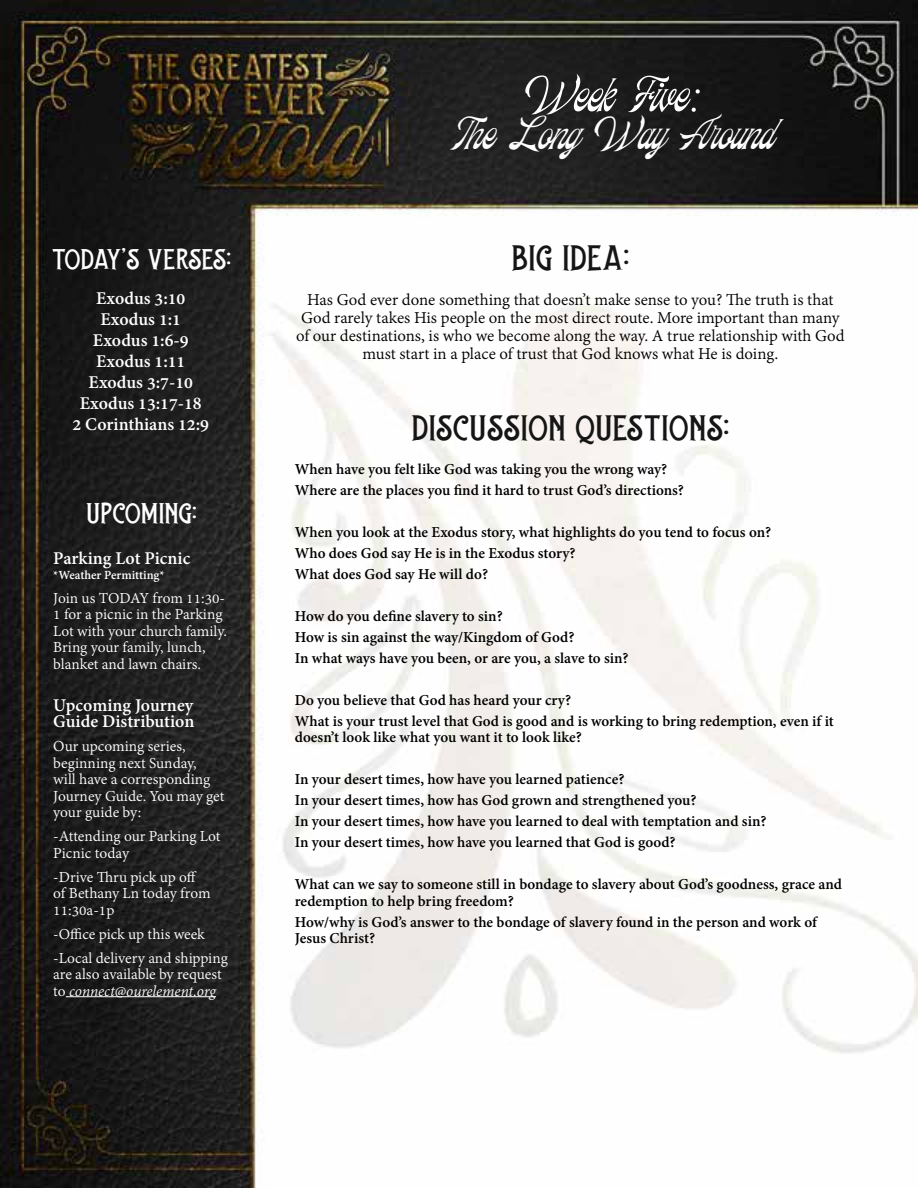
<style>
.page{position:relative;width:918px;height:1188px;background:#fff}
.page>*{position:absolute;margin:0;border:0;box-sizing:border-box;transform-origin:0 0}
.t1{font:51px "Frankest Script";color:#fff}
.t2{font:46.5px "Frankest Serif";color:#151515}
.t3{font:46.5px "Frankest Script";color:#fff}
.t4{font:37.5px "Frankest Serif";letter-spacing:-.035em;color:#fff}
.t5{font:37.5px "Frankest Serif";color:#fff}
.t6{font:700 19.5px/21px "Adobe Devanagari";color:#fff;text-align:center}
.t7{font:18px/18px "Adobe Devanagari";color:#000;text-align:center}
.t8{font:700 16.5px/21px "Adobe Devanagari";color:#000}
.t9{font:16.5px/16.5px "Adobe Devanagari";color:#fff}
.t10{font:700 13.5px "Adobe Devanagari";color:#fff}
.s1{font-style:italic}
</style>
<div class="page">
<img style="left:0;top:0;width:918px;height:1188px">
<hr style="left:66px;top:996px;width:150px;height:1px;background:#fff">
<h3 class="t4" style="left:52px;top:245px;width:181px">TODAY’S VERSES:</h3>
<p class="t6" style="left:73px;top:290px;width:138px">Exodus 3:10<br>Exodus 1:1<br>Exodus 1:6-9<br>Exodus 1:11<br>Exodus 3:7-10<br>Exodus 13:17-18<br>2 Corinthians 12:9</p>
<h3 class="t5" style="left:86px;top:499px;width:112px">UPCOMING:</h3>
<p class="t6" style="left:53px;top:550px;width:138px">Parking Lot Picnic</p>
<p class="t10" style="left:53px;top:567px;width:113px">*Weather Permitting*</p>
<p class="t9" style="left:53px;top:591px;width:175px">Join us TODAY from 11:30-<br>1 for a picnic in the Parking<br>Lot with your church family.<br>Bring your family, lunch, blanket and lawn chairs.</p>
<p class="t6" style="left:53px;top:699px;width:143px;line-height:16.5px;text-align:left">Upcoming Journey<br>Guide Distribution</p>
<p class="t9" style="left:53px;top:740px;width:173px">Our upcoming series, beginning next Sunday,<br>will have a corresponding<br>Journey Guide. You may get your guide by:</p>
<p class="t9" style="left:53px;top:830px;width:169px">-Attending our Parking Lot<br>Picnic today</p>
<p class="t9" style="left:53px;top:870px;width:159px">-Drive Thru pick up off of Bethany Ln today from<br>11:30a-1p</p>
<p class="t9" style="left:53px;top:923px;width:176px;line-height:24px">-Office pick up this week -Local delivery and shipping</p>
<p class="t9" style="left:53px;top:968px;width:170px">are also available by request to <span class="s1">connect@ourelement.org</span></p>
<h1 class="t1" style="left:525px;top:69px;width:178px">Week Five:</h1>
<h2 class="t3" style="left:451px;top:110px;width:327px">The Long Way Around</h2>
<h2 class="t2" style="left:512px;top:240px;width:119px">BIG IDEA:</h2>
<p class="t7" style="left:296px;top:292px;width:550px">Has God ever done something that doesn’t make sense to you? The truth is that God rarely takes His people on the most direct route. More important than many of our destinations, is who we become along the way. A true relationship with God must start in a place of trust that God knows what He is doing.</p>
<h2 class="t2" style="left:411px;top:410px;width:319px">DISCUSSION QUESTIONS:</h2>
<p class="t8" style="left:295px;top:460px;width:391px">When have you felt like God was taking you the wrong way?<br>Where are the places you find it hard to trust God’s directions?</p>
<p class="t8" style="left:295px;top:523px;width:478px">When you look at the Exodus story, what highlights do you tend to focus on?<br>Who does God say He is in the Exodus story?<br>What does God say He will do?</p>
<p class="t8" style="left:295px;top:607px;width:335px">How do you define slavery to sin?<br>How is sin against the way/Kingdom of God?<br>In what ways have you been, or are you, a slave to sin?</p>
<p class="t8" style="left:295px;top:691px;width:541px">Do you believe that God has heard your cry?<br>What is your trust level that God is good and is working to bring redemption, even if it</p>
<p class="t8" style="left:295px;top:728px;width:289px">doesn’t look like what you want it to look like?</p>
<p class="t8" style="left:295px;top:770px;width:473px">In your desert times, how have you learned patience?<br>In your desert times, how has God grown and strengthened you?<br>In your desert times, how have you learned to deal with temptation and sin?<br>In your desert times, how have you learned that God is good?</p>
<p class="t8" style="left:295px;top:878px;width:549px;line-height:16.5px">What can we say to someone still in bondage to slavery about God’s goodness, grace and redemption to help bring freedom?</p>
<p class="t8" style="left:295px;top:915px;width:524px;line-height:16.5px">How/why is God’s answer to the bondage of slavery found in the person and work of<br>Jesus Christ?</p>
</div>
